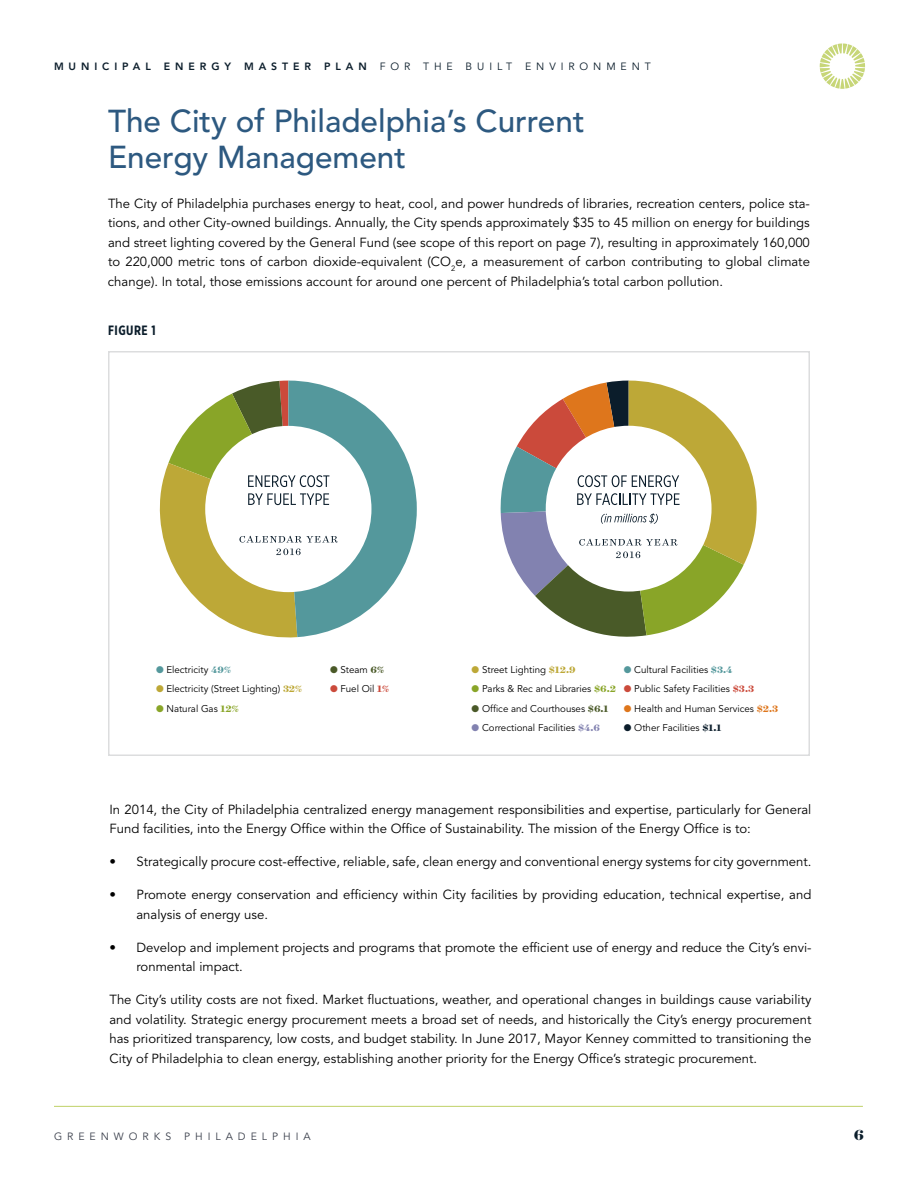
<style>
.page{position:relative;width:918px;height:1188px;background:#fff}
.page>*{position:absolute;margin:0;border:0;box-sizing:border-box;transform-origin:0 0}
.t1{font:500 31.5px/36px "Avenir";color:#2d5980}
.t2{font:700 16.5px "Surveyor Display";color:#0b1d2b}
.t3{font:700 13.5px "Gotham X Narrow";letter-spacing:.04em;color:#0b1d2b}
.t4{font:13.2px/19.5px "Avenir";color:#000}
.t5{font:800 10.5px "Avenir";letter-spacing:.47em;color:#0b1d2b}
.t6{font:10.5px "Avenir";letter-spacing:.475em;color:#3b404c}
.t7{font:9.75px "Avenir";color:#000}
.s1{font-weight:400}
.s2{color:#54989c}
.s3{font-family:"Surveyor Text";font-weight:700;font-size:10.5px;color:#54989c}
.s4{color:#bda837}
.s5{font-family:"Surveyor Text";font-weight:700;font-size:10.5px;color:#bda837}
.s6{color:#89a528}
.s7{font-family:"Surveyor Text";font-weight:700;font-size:10.5px;color:#89a528}
.s8{color:#4a5928}
.s9{font-family:"Surveyor Text";font-weight:700;font-size:10.5px;color:#4a5928}
.s10{color:#cb4a3b}
.s11{font-family:"Surveyor Text";font-weight:700;font-size:10.5px;color:#cb4a3b}
.s12{color:#8282b0}
.s13{font-family:"Surveyor Text";font-weight:700;font-size:10.5px;color:#8282b0}
.s14{color:#de761c}
.s15{font-family:"Surveyor Text";font-weight:700;font-size:10.5px;color:#de761c}
.s16{color:#0b1d2b}
.s17{font-family:"Surveyor Text";font-weight:700;font-size:10.5px;color:#0b1d2b}
</style>
<div class="page">
<svg style="left:820px;top:44px;width:45px;height:45px"></svg>
<hr style="left:54px;top:1106px;width:809px;height:1px;background:#c7d678">
<div style="left:108px;top:351px;width:702px;height:405px;border:2px solid #dcddde"></div>
<svg style="left:160px;top:381px;width:257px;height:256px"></svg>
<svg style="left:500px;top:381px;width:257px;height:256px"></svg>
<p class="t5" style="left:54px;top:60px;width:598px">MUNICIPAL ENE RGY MASTE R P LAN <span class="s1">for the Built E nvironment</span></p>
<h1 class="t1" style="left:108px;top:104px;width:478px">The City of Philadelphia’s Current<br>Energy Management</h1>
<p class="t4" style="left:108px;top:194px;width:703px;text-align:justify">The City of Philadelphia purchases energy to heat, cool, and power hundreds of libraries, recreation centers, police sta&shy;tions, and other City-owned buildings. Annually, the City spends approximately $35 to 45 million on energy for buildings and street lighting covered by the General Fund (see scope of this report on page 7), resulting in approximately 160,000 to 220,000 metric tons of carbon dioxide-equivalent (CO<sub>2</sub>e, a measurement of carbon contributing to global climate change). In total, those emissions account for around one percent of Philadelphia’s total carbon pollution.</p>
<p class="t3" style="left:108px;top:322px;width:49px">FIGURE 1</p>
<p class="t7" style="left:156px;top:664px;width:77px"><span class="s2">●</span> Electricity <span class="s3">49%</span></p>
<p class="t7" style="left:156px;top:683px;width:148px"><span class="s4">●</span> Electricity (Street Lighting) <span class="s5">32%</span></p>
<p class="t7" style="left:156px;top:703px;width:84px"><span class="s6">●</span> Natural Gas <span class="s7">12%</span></p>
<p class="t7" style="left:330px;top:664px;width:56px"><span class="s8">●</span> Steam <span class="s9">6%</span></p>
<p class="t7" style="left:330px;top:683px;width:61px"><span class="s10">●</span> Fuel Oil <span class="s11">1%</span></p>
<p class="t7" style="left:472px;top:664px;width:106px"><span class="s4">●</span> Street Lighting <span class="s5">$12.9</span></p>
<p class="t7" style="left:472px;top:683px;width:146px"><span class="s6">●</span> Parks &amp; Rec and Libraries <span class="s7">$6.2</span></p>
<p class="t7" style="left:472px;top:703px;width:138px"><span class="s8">●</span> Office and Courthouses <span class="s9">$6.1</span></p>
<p class="t7" style="left:472px;top:722px;width:130px"><span class="s12">●</span> Correctional Facilities <span class="s13">$4.6</span></p>
<p class="t7" style="left:624px;top:664px;width:110px"><span class="s2">●</span> Cultural Facilities <span class="s3">$3.4</span></p>
<p class="t7" style="left:624px;top:683px;width:132px"><span class="s10">●</span> Public Safety Facilities <span class="s11">$3.3</span></p>
<p class="t7" style="left:624px;top:703px;width:156px"><span class="s14">●</span> Health and Human Services <span class="s15">$2.3</span></p>
<p class="t7" style="left:624px;top:722px;width:99px"><span class="s16">●</span> Other Facilities <span class="s17">$1.1</span></p>
<p class="t4" style="left:110px;top:800px;width:703px">In 2014, the City of Philadelphia centralized energy management responsibilities and expertise, particularly for General<br>Fund facilities, into the Energy Office within the Office of Sustainability. The mission of the Energy Office is to:</p>
<p class="t4" style="left:110px;top:852px;width:703px">• Strategically procure cost-effective, reliable, safe, clean energy and conventional energy systems for city government.</p>
<p class="t4" style="left:136px;top:885px;width:676px;text-indent:-27px">• Promote energy conservation and efficiency within City facilities by providing education, technical expertise, and analysis of energy use.</p>
<p class="t4" style="left:136px;top:938px;width:677px;text-indent:-27px">• Develop and implement projects and programs that promote the efficient use of energy and reduce the City’s envi&shy;ronmental impact.</p>
<p class="t4" style="left:110px;top:990px;width:703px;text-align:justify">The City’s utility costs are not fixed. Market fluctuations, weather, and operational changes in buildings cause variability and volatility. Strategic energy procurement meets a broad set of needs, and historically the City’s energy procurement has prioritized transparency, low costs, and budget stability. In June 2017, Mayor Kenney committed to transitioning the City of Philadelphia to clean energy, establishing another priority for the Energy Office’s strategic procurement.</p>
<p class="t6" style="left:54px;top:1130px;width:258px">GREENWORKS PHILADELPHIA</p>
<p class="t2" style="left:854px;top:1124px;width:12px">6</p>
</div>
